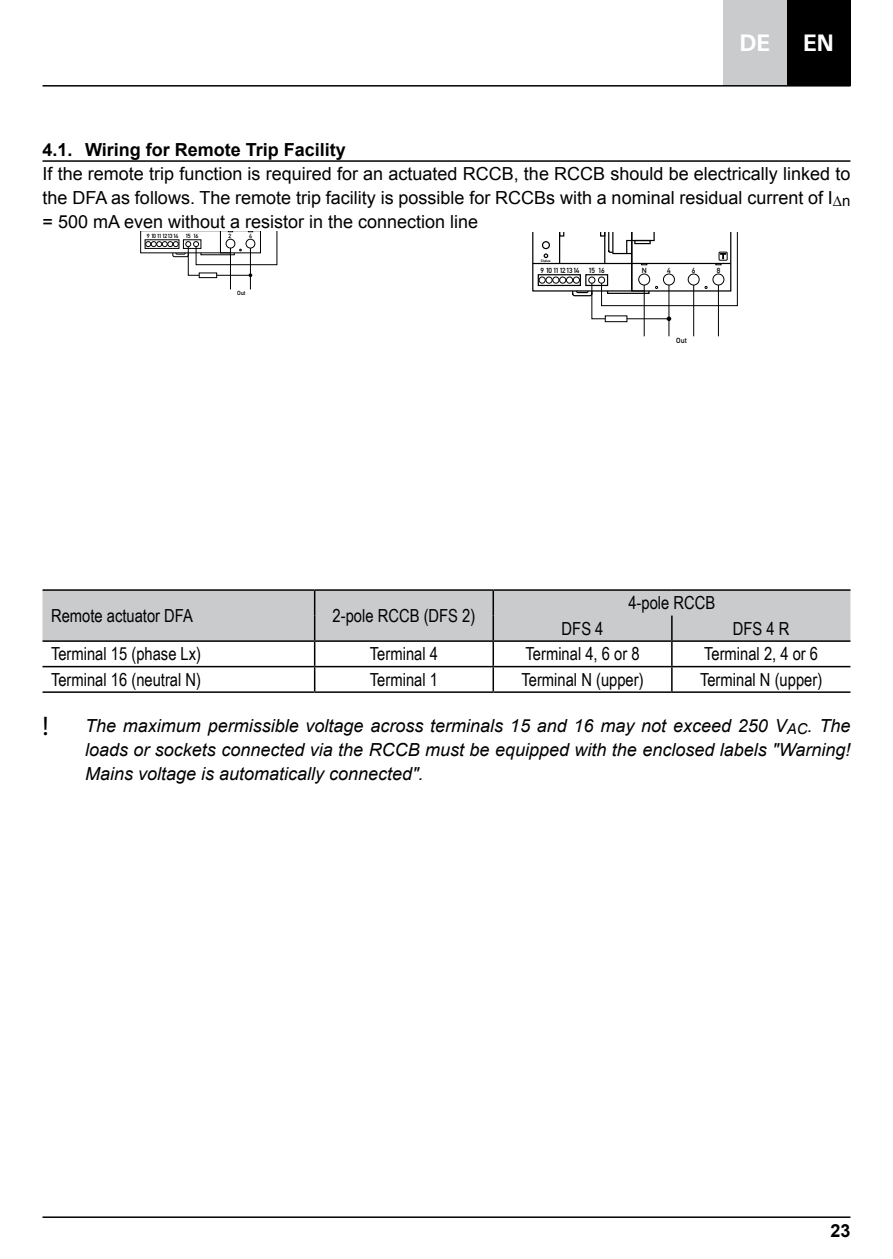
<style>
.page{position:relative;width:893px;height:1259px;background:#fff}
.page>*{position:absolute;margin:0;border:0;box-sizing:border-box;transform-origin:0 0}
.t1{font:27px "Myriad Pro";color:#000}
.t2{font:700 24px "Univers";color:#fff}
.t3{font:18px/24px "Arial";color:#000;text-align:justify}
.t4{font:italic 18px/24px "Arial";color:#000;text-align:justify}
.t5{font:18px "Arial Narrow";color:#000}
.t6{font:700 18px "Arial";color:#000}
.t7{font:7.2px "DIN1451 Mittelschrift";color:#000}
.t8{font:7.2px "DIN1451 Mittelschrift";letter-spacing:.44em;color:#000}
.t9{font:6px "DIN1451 Mittelschrift";color:#000}
.t10{font:6px "DIN1451 Mittelschrift";letter-spacing:.44em;color:#000}
.t11{font:3.6px "DIN1451 Mittelschrift";color:#000}
</style>
<div class="page">
<hr style="left:43px;top:160px;width:807px;height:2px;background:#000">
<hr style="left:230px;top:248px;width:1px;height:41px;background:#000">
<hr style="left:250px;top:248px;width:1px;height:41px;background:#000">
<svg style="left:140px;top:232px;width:137px;height:45px"></svg>
<div style="left:199px;top:273px;width:18px;height:5px;border:1px solid #000"></div>
<hr style="left:644px;top:285px;width:1px;height:51px;background:#000">
<hr style="left:668px;top:285px;width:1px;height:51px;background:#000">
<hr style="left:693px;top:285px;width:1px;height:51px;background:#000">
<hr style="left:718px;top:285px;width:1px;height:51px;background:#000">
<svg style="left:532px;top:232px;width:206px;height:89px"></svg>
<div style="left:605px;top:316px;width:22px;height:6px;border:1px solid #000"></div>
<hr style="left:43px;top:589px;width:272px;height:2px;background:#000">
<hr style="left:315px;top:589px;width:178px;height:2px;background:#000">
<hr style="left:493px;top:589px;width:179px;height:2px;background:#000">
<hr style="left:672px;top:589px;width:178px;height:2px;background:#000">
<hr style="left:43px;top:691px;width:272px;height:2px;background:#000">
<svg style="left:43px;top:590px;width:807px;height:101px"></svg>
<hr style="left:315px;top:666px;width:178px;height:1px;background:#000">
<hr style="left:315px;top:691px;width:178px;height:2px;background:#000">
<hr style="left:492px;top:667px;width:2px;height:24px;background:#000">
<hr style="left:493px;top:666px;width:179px;height:1px;background:#000">
<hr style="left:493px;top:691px;width:179px;height:2px;background:#000">
<hr style="left:671px;top:667px;width:2px;height:24px;background:#000">
<hr style="left:672px;top:666px;width:178px;height:1px;background:#000">
<hr style="left:672px;top:691px;width:178px;height:2px;background:#000">
<div style="left:787px;top:0;width:63px;height:86px;background:#000"></div>
<div style="left:723px;top:0;width:64px;height:86px;background:#cacbcd"></div>
<hr style="left:43px;top:1216px;width:807px;height:2px;background:#000">
<hr style="left:43px;top:85px;width:807px;height:2px;background:#000">
<h2 class="t2" style="left:739px;top:27px;width:32px">DE</h2>
<h2 class="t2" style="left:803px;top:27px;width:32px">EN</h2>
<p class="t6" style="left:43px;top:138px;width:305px">4.1. Wiring for Remote Trip Facility</p>
<p class="t3" style="left:43px;top:162px;width:809px">If the remote trip function is required for an actuated RCCB, the RCCB should be electrically linked to the DFA as follows. The remote trip facility is possible for RCCBs with a nominal residual current of I<sub>∆n </sub>= 500 mA even without a resistor in the connection line</p>
<p class="t9" style="left:228px;top:172px;width:3px">1</p>
<p class="t9" style="left:249px;top:172px;width:4px">3</p>
<p class="t10" style="left:155px;top:173px;width:45px">1234 5678</p>
<p class="t9" style="left:144px;top:191px;width:16px">DFA 2</p>
<p class="t8" style="left:551px;top:192px;width:56px">1234 5678</p>
<p class="t7" style="left:642px;top:191px;width:7px">N</p>
<p class="t7" style="left:667px;top:191px;width:5px">3</p>
<p class="t7" style="left:692px;top:191px;width:5px">5</p>
<p class="t7" style="left:717px;top:191px;width:5px">7</p>
<p class="t9" style="left:147px;top:232px;width:33px">9 10 11 121314</p>
<p class="t9" style="left:186px;top:232px;width:14px">15 16</p>
<p class="t9" style="left:228px;top:232px;width:4px">2</p>
<p class="t9" style="left:249px;top:232px;width:4px">4</p>
<p class="t9" style="left:237px;top:289px;width:10px">Out</p>
<p class="t11" style="left:541px;top:258px;width:11px">Status</p>
<p class="t7" style="left:540px;top:266px;width:40px">9 10 11 121314</p>
<p class="t7" style="left:589px;top:266px;width:17px">15 16</p>
<p class="t7" style="left:642px;top:266px;width:7px">N</p>
<p class="t7" style="left:667px;top:266px;width:5px">4</p>
<p class="t7" style="left:692px;top:266px;width:5px">6</p>
<p class="t7" style="left:717px;top:266px;width:5px">8</p>
<p class="t7" style="left:676px;top:336px;width:12px">Out</p>
<p class="t5" style="left:51px;top:602px;width:143px">Remote actuator DFA</p>
<p class="t5" style="left:333px;top:602px;width:144px">2-pole RCCB (DFS 2)</p>
<p class="t5" style="left:628px;top:590px;width:88px">4-pole RCCB</p>
<p class="t5" style="left:562px;top:615px;width:43px">DFS 4</p>
<p class="t5" style="left:733px;top:615px;width:58px">DFS 4 R</p>
<p class="t5" style="left:51px;top:641px;width:152px">Terminal 15 (phase Lx)</p>
<p class="t5" style="left:370px;top:641px;width:70px">Terminal 4</p>
<p class="t5" style="left:526px;top:641px;width:116px">Terminal 4, 6 or 8</p>
<p class="t5" style="left:704px;top:641px;width:116px">Terminal 2, 4 or 6</p>
<p class="t5" style="left:51px;top:666px;width:152px">Terminal 16 (neutral N)</p>
<p class="t5" style="left:370px;top:666px;width:70px">Terminal 1</p>
<p class="t5" style="left:521px;top:666px;width:124px">Terminal N (upper)</p>
<p class="t5" style="left:700px;top:666px;width:124px">Terminal N (upper)</p>
<h1 class="t1" style="left:43px;top:709px;width:8px">!</h1>
<p class="t4" style="left:85px;top:714px;width:767px">The maximum permissible voltage across terminals 15 and 16 may not exceed 250 V<sub>AC</sub>. The loads or sockets connected via the RCCB must be equipped with the enclosed labels "Warning!<br>Mains voltage is automatically connected".</p>
<p class="t6" style="left:830px;top:1218px;width:22px">23</p>
</div>
